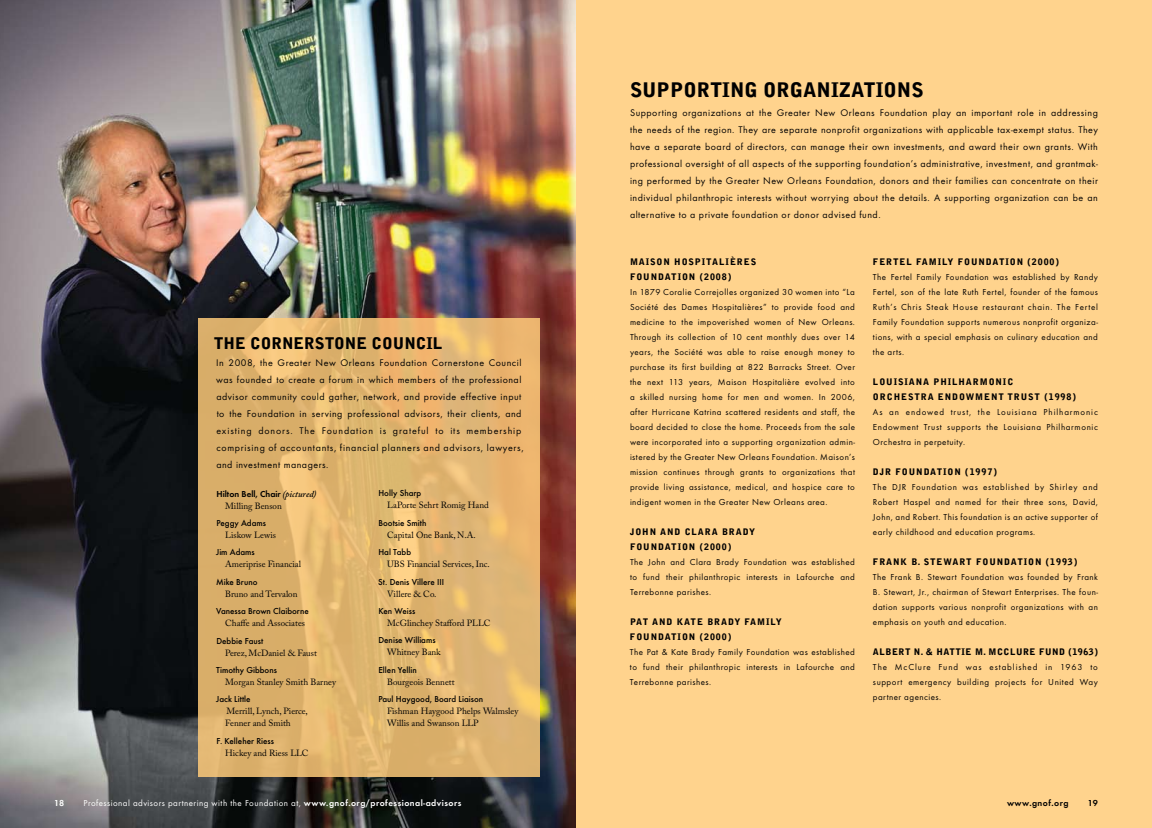
<style>
.page{position:relative;width:1152px;height:828px;background:#fff}
.page>*{position:absolute;margin:0;border:0;box-sizing:border-box;transform-origin:0 0}
.t1{font:900 20px "Bell Gothic";color:#000}
.t2{font:900 16px "Bell Gothic";color:#000}
.t3{font:10px/17px "Futura T";letter-spacing:.05em;color:#000}
.t4{font:9px/15px "Futura T";letter-spacing:.05em;color:#000;text-align:justify}
.t5{font:9px/12px "Adobe Caslon Pro";color:#000}
.t6{font:900 9px/15px "Bell Gothic";letter-spacing:.1em;color:#000}
.t7{font:500 9px "Futura T";color:#000}
.t8{font:9px "Futura T";letter-spacing:.05em;color:#fff}
.t9{font:900 9px "Bell Gothic";letter-spacing:.055em;color:#000}
.t10{font:600 9px "Futura T";color:#000}
.t11{font:600 9px "Futura T";letter-spacing:.05em;color:#000}
.t12{font:600 9px "Futura T";color:#fff}
.s1{font-family:"Adobe Caslon Pro";font-style:italic}
.s2{font-weight:600}
</style>
<div class="page">
<div style="left:576px;top:0;width:576px;height:828px;background:#ffd38d"></div>
<img style="left:0;top:0;width:576px;height:828px">
<svg style="left:198px;top:318px;width:342px;height:459px;background:#e1b46f"></svg>
<h2 class="t2" style="left:214px;top:334px;width:230px">THE CORNERSTONE COUNCIL</h2>
<p class="t3" style="left:216px;top:354px;width:309px">In 2008, the Greater New Orleans Foundation Cornerstone Council was founded to create a forum in which members of the professional advisor community could gather, network, and provide effective input to the Foundation in serving professional advisors, their clients, and existing donors. The Foundation is grateful to its membership comprising of accountants, financial planners and advisors, lawyers, and investment managers.</p>
<p class="t10" style="left:217px;top:488px;width:102px">Hilton Bell, Chair <span class="s1">(pictured)</span></p>
<p class="t5" style="left:225px;top:500px;width:58px">Milling Benson</p>
<p class="t7" style="left:216px;top:518px;width:51px">Peggy Adams</p>
<p class="t5" style="left:225px;top:529px;width:52px">Liskow Lewis</p>
<p class="t7" style="left:216px;top:547px;width:40px">Jim Adams</p>
<p class="t5" style="left:225px;top:558px;width:77px">Ameriprise Financial</p>
<p class="t7" style="left:216px;top:577px;width:43px">Mike Bruno</p>
<p class="t5" style="left:225px;top:588px;width:74px">Bruno and Tervalon</p>
<p class="t7" style="left:216px;top:606px;width:94px">Vanessa Brown Claiborne</p>
<p class="t5" style="left:225px;top:617px;width:81px">Chaffe and Associates</p>
<p class="t7" style="left:216px;top:635px;width:48px">Debbie Faust</p>
<p class="t5" style="left:225px;top:646px;width:93px">Perez, McDaniel &amp; Faust</p>
<p class="t7" style="left:216px;top:665px;width:62px">Timothy Gibbons</p>
<p class="t5" style="left:225px;top:676px;width:112px">Morgan Stanley Smith Barney</p>
<p class="t7" style="left:216px;top:694px;width:36px">Jack Little</p>
<p class="t5" style="left:225px;top:705px;width:84px">Merrill, Lynch, Pierce,<br>Fenner and Smith</p>
<p class="t7" style="left:216px;top:736px;width:59px">F. Kelleher Riess</p>
<p class="t5" style="left:225px;top:747px;width:85px">Hickey and Riess LLC</p>
<p class="t7" style="left:378px;top:488px;width:44px">Holly Sharp</p>
<p class="t5" style="left:387px;top:499px;width:103px">LaPorte Sehrt Romig Hand</p>
<p class="t7" style="left:378px;top:518px;width:49px">Bootsie Smith</p>
<p class="t5" style="left:387px;top:529px;width:90px">Capital One Bank, N.A.</p>
<p class="t7" style="left:378px;top:547px;width:34px">Hal Tabb</p>
<p class="t5" style="left:387px;top:558px;width:104px">UBS Financial Services, Inc.</p>
<p class="t7" style="left:378px;top:576px;width:67px">St. Denis Villere III</p>
<p class="t5" style="left:387px;top:587px;width:51px">Villere &amp; Co.</p>
<p class="t7" style="left:378px;top:606px;width:38px">Ken Weiss</p>
<p class="t5" style="left:387px;top:617px;width:105px">McGlinchey Stafford PLLC</p>
<p class="t7" style="left:378px;top:635px;width:59px">Denise Williams</p>
<p class="t5" style="left:387px;top:646px;width:55px">Whitney Bank</p>
<p class="t7" style="left:378px;top:664px;width:40px">Ellen Yellin</p>
<p class="t5" style="left:387px;top:676px;width:69px">Bourgeois Bennett</p>
<p class="t7" style="left:378px;top:694px;width:106px">Paul Haygood, Board Liaison</p>
<p class="t5" style="left:387px;top:705px;width:133px">Fishman Haygood Phelps Walmsley<br>Willis and Swanson LLP</p>
<p class="t12" style="left:54px;top:798px;width:12px">18</p>
<p class="t8" style="left:83px;top:798px;width:379px">Professional advisors partnering with the Foundation at, <span class="s2">www.gnof.org/professional-advisors</span></p>
<h1 class="t1" style="left:630px;top:78px;width:14px">SUPPORTING</h1>
<h1 class="t1" style="left:763px;top:78px;width:14px">ORGANIZATIONS</h1>
<p class="t3" style="left:630px;top:104px;width:470px;text-align:justify">Supporting organizations at the Greater New Orleans Foundation play an important role in addressing the needs of the region. They are separate nonprofit organizations with applicable tax-exempt status. They have a separate board of directors, can manage their own investments, and award their own grants. With professional oversight of all aspects of the supporting foundation’s administrative, investment, and grantmak&shy;ing performed by the Greater New Orleans Foundation, donors and their families can concentrate on their individual philanthropic interests without worrying about the details. A supporting organization can be an alternative to a private foundation or donor advised fund.</p>
<p class="t6" style="left:630px;top:254px;width:128px">MAISON H OSPITALIÈRES<br>FOUNDATION (2008)</p>
<p class="t4" style="left:630px;top:284px;width:227px">In 1879 Coralie Correjolles organized 30 women into “La Société des Dames Hospitalières” to provide food and medicine to the impoverished women of New Orleans.<br>Through its collection of 10 cent monthly dues over 14 years, the Société was able to raise enough money to purchase its first building at 822 Barracks Street. Over the next 113 years, Maison Hospitalière evolved into a skilled nursing home for men and women. In 2006, after Hurricane Katrina scattered residents and staff, the board decided to close the home. Proceeds from the sale were incorporated into a supporting organization admin&shy;istered by the Greater New Orleans Foundation. Maison’s mission continues through grants to organizations that provide living assistance, medical, and hospice care to indigent women in the Greater New Orleans area.</p>
<p class="t6" style="left:630px;top:524px;width:127px">JOHN AND CLARA BRADY<br>FOUNDATION (2000)</p>
<p class="t4" style="left:630px;top:554px;width:227px">The John and Clara Brady Foundation was established to fund their philanthropic interests in Lafourche and Terrebonne parishes.</p>
<p class="t6" style="left:630px;top:614px;width:153px">PAT AND KATE BRADY FAMILY<br>FOUNDATION (2000)</p>
<p class="t4" style="left:630px;top:644px;width:227px">The Pat &amp; Kate Brady Family Foundation was established to fund their philanthropic interests in Lafourche and Terrebonne parishes.</p>
<p class="t6" style="left:873px;top:254px;width:188px">FERTEL FAMILY FOUNDATION (2000)</p>
<p class="t4" style="left:873px;top:269px;width:227px">The Fertel Family Foundation was established by Randy Fertel, son of the late Ruth Fertel, founder of the famous Ruth’s Chris Steak House restaurant chain. The Fertel Family Foundation supports numerous nonprofit organiza&shy;tions, with a special emphasis on culinary education and the arts.</p>
<p class="t6" style="left:873px;top:374px;width:204px">LOUISIANA PHILHARMONIC<br>O RC HESTRA ENDOWMENT TRUST (1998)</p>
<p class="t4" style="left:873px;top:404px;width:227px">As an endowed trust, the Louisiana Philharmonic Endowment Trust supports the Louisiana Philharmonic Orchestra in perpetuity.</p>
<p class="t6" style="left:873px;top:464px;width:125px">DJR FOUNDATION (1997)</p>
<p class="t4" style="left:873px;top:479px;width:227px">The DJR Foundation was established by Shirley and Robert Haspel and named for their three sons, David, John, and Robert. This foundation is an active supporter of early childhood and education programs.</p>
<p class="t6" style="left:873px;top:554px;width:206px">FRANK B. STEWART FOUNDATION (1993)</p>
<p class="t4" style="left:873px;top:569px;width:227px">The Frank B. Stewart Foundation was founded by Frank B. Stewart, Jr., chairman of Stewart Enterprises. The foun&shy;dation supports various nonprofit organizations with an emphasis on youth and education.</p>
<p class="t9" style="left:873px;top:646px;width:226px">ALBERT N. &amp; HATTIE M. MCCLURE FUND (1963)</p>
<p class="t4" style="left:873px;top:659px;width:226px">The McClure Fund was established in 1963 to support emergency building projects for United Way partner agencies.</p>
<p class="t11" style="left:1007px;top:798px;width:63px">www.gnof.org</p>
<p class="t10" style="left:1088px;top:798px;width:12px">19</p>
</div>
